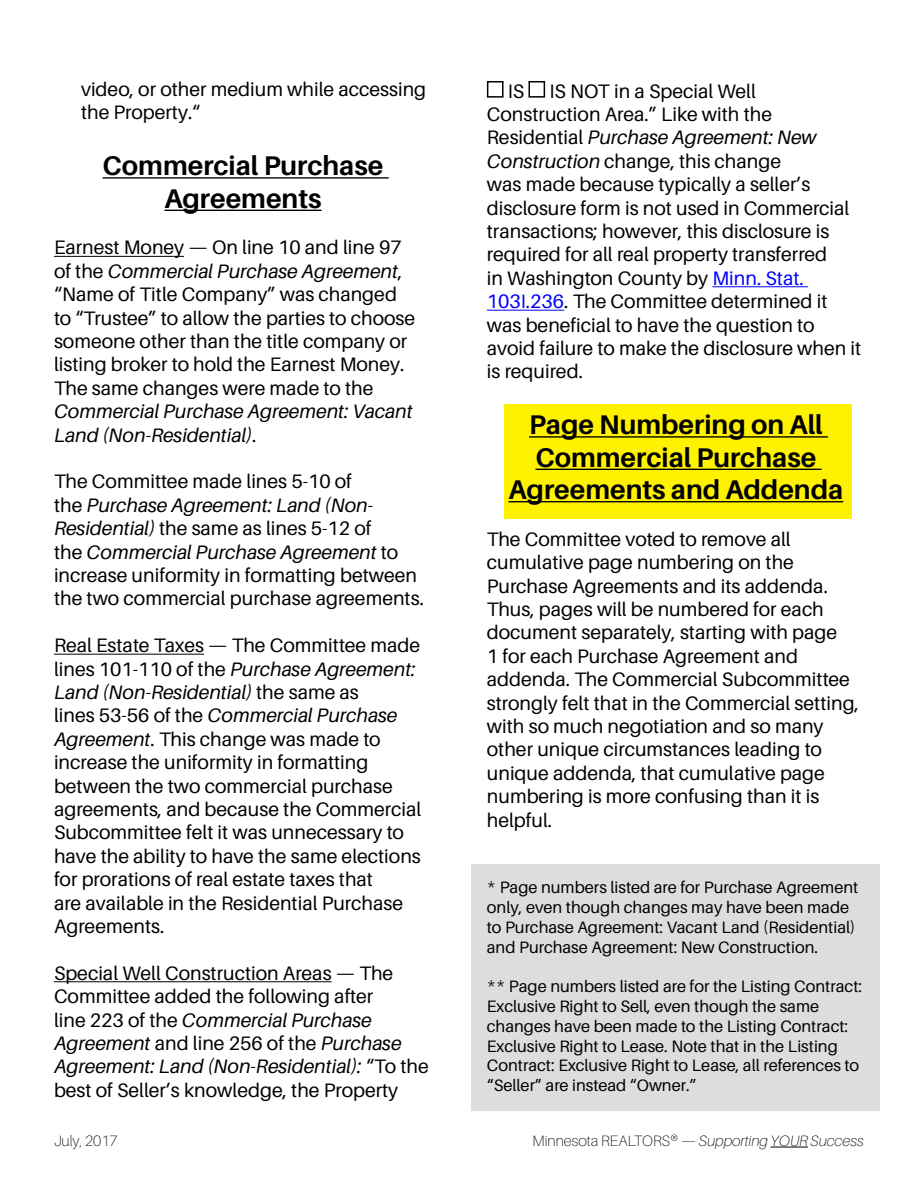
<style>
.page{position:relative;width:918px;height:1188px;background:#fff}
.page>*{position:absolute;margin:0;border:0;box-sizing:border-box;transform-origin:0 0}
.t1{font:700 27px/32.4px "Aileron";color:#000;text-align:center}
.t2{font:19.5px/23.4px "Aileron";color:#000}
.t3{font:italic 19.5px/23.4px "Aileron";color:#000}
.t4{font:16.5px/19.8px "Aileron";color:#000}
.t5{font:italic 100 15px "Aileron";color:#000}
.s1{font-style:italic}
.s2{font-style:normal}
.s3{color:#00f}
</style>
<div class="page">
<div style="left:504px;top:404px;width:348px;height:114px;background:#fff200"></div>
<div style="left:472px;top:864px;width:408px;height:246px;background:#dcddde"></div>
<hr style="left:712px;top:286px;width:96px;height:1px;background:#00f">
<hr style="left:487px;top:310px;width:77px;height:1px;background:#00f">
<hr style="left:529px;top:436px;width:299px;height:2px;background:#000">
<hr style="left:535px;top:469px;width:287px;height:1px;background:#000">
<hr style="left:508px;top:501px;width:335px;height:1px;background:#000">
<div style="left:487px;top:81px;width:17px;height:17px;border:2px solid #000"></div>
<div style="left:529px;top:81px;width:16px;height:17px;border:2px solid #000"></div>
<hr style="left:103px;top:177px;width:286px;height:2px;background:#000">
<hr style="left:164px;top:210px;width:158px;height:1px;background:#000">
<hr style="left:54px;top:256px;width:130px;height:1px;background:#000">
<hr style="left:54px;top:654px;width:150px;height:1px;background:#000">
<hr style="left:54px;top:981px;width:278px;height:1px;background:#000">
<hr style="left:771px;top:1147px;width:37px;height:1px;background:#000">
<p class="t2" style="left:81px;top:78px;width:347px">video, or other medium while accessing the Property.“</p>
<h1 class="t1" style="left:103px;top:150px;width:282px">Commercial Purchase<br>Agreements</h1>
<p class="t2" style="left:54px;top:236px;width:363px">Earnest Money — On line 10 and line 97 of the <span class="s1">Commercial Purchase Agreement</span>, “Name of Title Company” was changed to “Trustee” to allow the parties to choose someone other than the title company or listing broker to hold the Earnest Money.<br>The same changes were made to the</p>
<p class="t3" style="left:54px;top:400px;width:360px">Commercial Purchase Agreement: Vacant<br>Land (Non-Residential)<span class="s2">.</span></p>
<p class="t2" style="left:54px;top:470px;width:371px">The Committee made lines 5-10 of<br>the <span class="s1">Purchase Agreement: Land (Non-Residential)</span> the same as lines 5-12 of<br>the <span class="s1">Commercial Purchase Agreement</span> to increase uniformity in formatting between the two commercial purchase agreements.</p>
<p class="t2" style="left:54px;top:634px;width:369px">Real Estate Taxes — The Committee made lines 101-110 of the <span class="s1">Purchase Agreement:<br>Land (Non-Residential)</span> the same as<br>lines 53-56 of the <span class="s1">Commercial Purchase Agreement</span>. This change was made to increase the uniformity in formatting between the two commercial purchase agreements, and because the Commercial Subcommittee felt it was unnecessary to have the ability to have the same elections for prorations of real estate taxes that<br>are available in the Residential Purchase Agreements.</p>
<p class="t2" style="left:54px;top:962px;width:376px">Special Well Construction Areas — The Committee added the following after<br>line 223 of the <span class="s1">Commercial Purchase Agreement</span> and line 256 of the <span class="s1">Purchase Agreement: Land (Non-Residential):</span> “To the best of Seller’s knowledge, the Property</p>
<p class="t2" style="left:487px;top:79px;width:376px;text-indent:62px">IS NOT in a Special Well Construction Area.” Like with the Residential <span class="s1">Purchase Agreement: New Construction</span> change, this change<br>was made because typically a seller’s disclosure form is not used in Commercial transactions; however, this disclosure is required for all real property transferred<br>in Washington County by <span class="s3">Minn. Stat.<br>103I.236</span>. The Committee determined it was beneficial to have the question to avoid failure to make the disclosure when it is required.</p>
<h1 class="t1" style="left:509px;top:409px;width:336px">Page Numbering on All<br>Commercial Purchase<br>Agreements and Addenda</h1>
<p class="t2" style="left:487px;top:528px;width:374px">The Committee voted to remove all cumulative page numbering on the Purchase Agreements and its addenda.<br>Thus, pages will be numbered for each document separately, starting with page<br>1 for each Purchase Agreement and addenda. The Commercial Subcommittee strongly felt that in the Commercial setting, with so much negotiation and so many other unique circumstances leading to unique addenda, that cumulative page numbering is more confusing than it is helpful.</p>
<p class="t2" style="left:508px;top:79px;width:18px">IS</p>
<p class="t4" style="left:487px;top:878px;width:373px">* Page numbers listed are for Purchase Agreement only, even though changes may have been made to Purchase Agreement: Vacant Land (Residential) and Purchase Agreement: New Construction.</p>
<p class="t4" style="left:487px;top:977px;width:377px">** Page numbers listed are for the Listing Contract:<br>Exclusive Right to Sell, even though the same changes have been made to the Listing Contract:<br>Exclusive Right to Lease. Note that in the Listing Contract: Exclusive Right to Lease, all references to “Seller” are instead “Owner.”</p>
<p class="t5" style="left:533px;top:1132px;width:333px"><span class="s2">Minnesota REALTORS® —</span> Supporting YOUR Success</p>
</div>
